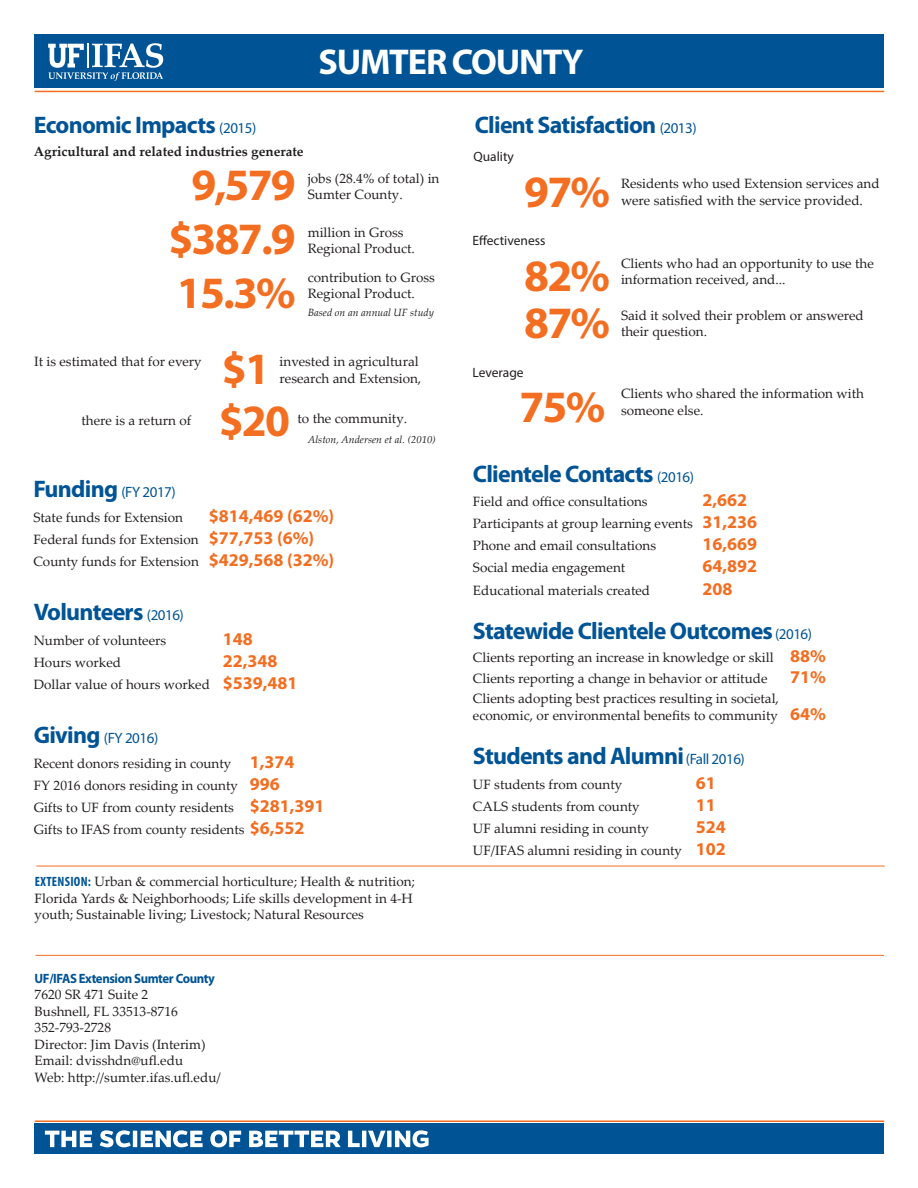
<style>
.page{position:relative;width:918px;height:1188px;background:#fff}
.page>*{position:absolute;margin:0;border:0;box-sizing:border-box;transform-origin:0 0}
.t1{font:700 45px "Myriad Pro";letter-spacing:-.04em;color:#f36e21}
.t2{font:700 36px "Myriad Pro";letter-spacing:-.03em;color:#fff}
.t3{font:700 24px "Myriad Pro";letter-spacing:-.03em;color:#005495}
.t4{font:700 18px "Myriad Pro";color:#f36e21}
.t5{font:15px "Myriad Pro";letter-spacing:-.03em;color:#005495}
.t6{font:13.5px/16.5px "Palatino Linotype";color:#231f20}
.t7{font:700 13.5px "Palatino Linotype";color:#231f20}
.t8{font:700 13.5px "Myriad Pro";letter-spacing:-.03em;color:#005495;scale:.95 1}
.t9{font:13.5px "Myriad Pro";color:#231f20}
.t10{font:italic 10.5px "Palatino Linotype";color:#231f20}
.s1{font-weight:400;font-size:15px}
.s2{font-weight:700;font-size:24px}
.s3{font-family:"Myriad Pro";font-weight:700;font-size:18px;color:#f36e21}
.s4{font-family:"Myriad Pro";font-weight:700;font-stretch:condensed;color:#005495}
</style>
<div class="page">
<div style="left:35px;top:34px;width:849px;height:54px;background:#005495"></div>
<svg style="left:48px;top:43px;width:115px;height:38px"></svg>
<hr style="left:35px;top:91px;width:849px;height:1px;background:#f36e21">
<div style="left:35px;top:1124px;width:849px;height:30px;background:#005495"></div>
<hr style="left:35px;top:1120px;width:849px;height:2px;background:#f36e21">
<hr style="left:36px;top:955px;width:848px;height:1px;background:#f36e21">
<hr style="left:36px;top:866px;width:849px;height:1px;background:#f36e21">
<svg style="left:45px;top:1130px;width:384px;height:17px"></svg>
<h2 class="t2" style="left:318px;top:39px;width:267px">SUMTER COUNTY</h2>
<h3 class="t3" style="left:34px;top:109px;width:224px">Economic Impacts <span class="s1">(2015)</span></h3>
<p class="t7" style="left:34px;top:142px;width:271px">Agricultural and related industries generate</p>
<h1 class="t1" style="left:192px;top:155px;width:106px">9,579</h1>
<p class="t6" style="left:308px;top:169px;width:133px">jobs (28.4% of total) in<br>Sumter County.</p>
<h1 class="t1" style="left:168px;top:209px;width:129px">$387.9</h1>
<p class="t6" style="left:308px;top:223px;width:109px">million in Gross<br>Regional Product.</p>
<h1 class="t1" style="left:177px;top:263px;width:121px">15.3%</h1>
<p class="t6" style="left:308px;top:268px;width:129px">contribution to Gross<br>Regional Product.</p>
<p class="t10" style="left:308px;top:305px;width:128px">Based on an annual UF study</p>
<p class="t6" style="left:34px;top:353px;width:169px">It is estimated that for every</p>
<h1 class="t1" style="left:222px;top:339px;width:50px">$1</h1>
<p class="t6" style="left:280px;top:353px;width:143px">invested in agricultural research and Extension,</p>
<p class="t6" style="left:82px;top:412px;width:111px">there is a return of</p>
<h1 class="t1" style="left:219px;top:392px;width:73px">$20</h1>
<p class="t6" style="left:298px;top:410px;width:111px">to the community.</p>
<p class="t10" style="left:308px;top:432px;width:129px">Alston, Andersen et al. (2010)</p>
<p class="t5" style="left:33px;top:483px;width:144px"><span class="s2">Funding</span> (FY 2017)</p>
<p class="t6" style="left:33px;top:509px;width:151px">State funds for Extension</p>
<h3 class="t4" style="left:209px;top:504px;width:127px">$814,469 (62%)</h3>
<p class="t6" style="left:33px;top:528px;width:302px;line-height:22px">Federal funds for Extension <span class="s3">$77,753 (6%)<br></span>County funds for Extension <span class="s3">$429,568 (32%)</span></p>
<h3 class="t3" style="left:34px;top:597px;width:152px">Volunteers <span class="s1">(2016)</span></h3>
<p class="t6" style="left:34px;top:632px;width:134px">Number of volunteers</p>
<h3 class="t4" style="left:223px;top:627px;width:31px">148</h3>
<p class="t6" style="left:34px;top:654px;width:89px">Hours worked</p>
<h3 class="t4" style="left:223px;top:649px;width:56px">22,348</h3>
<p class="t6" style="left:34px;top:676px;width:265px">Dollar value of hours worked <span class="s3">$539,481</span></p>
<p class="t5" style="left:34px;top:729px;width:126px"><span class="s2">Giving</span> (FY 2016)</p>
<p class="t6" style="left:34px;top:752px;width:292px;line-height:22px">Recent donors residing in county <span class="s3">1,374<br></span>FY 2016 donors residing in county <span class="s3">996<br></span>Gifts to UF from county residents <span class="s3">$281,391<br></span>Gifts to IFAS from county residents <span class="s3">$6,552</span></p>
<p class="t6" style="left:35px;top:873px;width:382px"><span class="s4">EXTENSION:</span> Urban &amp; commercial horticulture; Health &amp; nutrition;<br>Florida Yards &amp; Neighborhoods; Life skills development in 4-H youth; Sustainable living; Livestock; Natural Resources</p>
<p class="t8" style="left:35px;top:970px;width:191px">UF/IFAS Extension Sumter County</p>
<p class="t6" style="left:35px;top:986px;width:188px">7620 SR 471 Suite 2<br>Bushnell, FL 33513-8716<br>352-793-2728<br>Director: Jim Davis (Interim)<br>Email: dvisshdn@ufl.edu<br>Web: http://sumter.ifas.ufl.edu/</p>
<h3 class="t3" style="left:475px;top:109px;width:223px">Client Satisfaction <span class="s1">(2013)</span></h3>
<p class="t9" style="left:473px;top:149px;width:42px">Quality</p>
<h1 class="t1" style="left:524px;top:162px;width:87px">97%</h1>
<p class="t6" style="left:621px;top:175px;width:260px">Residents who used Extension services and were satisfied with the service provided.</p>
<p class="t9" style="left:472px;top:233px;width:75px">Effectiveness</p>
<h1 class="t1" style="left:524px;top:246px;width:87px">82%</h1>
<p class="t6" style="left:621px;top:255px;width:254px">Clients who had an opportunity to use the information received, and...</p>
<h1 class="t1" style="left:524px;top:294px;width:87px">87%</h1>
<p class="t6" style="left:621px;top:306px;width:244px">Said it solved their problem or answered their question.</p>
<p class="t9" style="left:472px;top:364px;width:53px">Leverage</p>
<h1 class="t1" style="left:519px;top:378px;width:87px">75%</h1>
<p class="t6" style="left:621px;top:385px;width:244px">Clients who shared the information with someone else.</p>
<h3 class="t3" style="left:473px;top:458px;width:223px">Clientele Contacts <span class="s1">(2016)</span></h3>
<p class="t6" style="left:473px;top:493px;width:176px">Field and office consultations</p>
<h3 class="t4" style="left:702px;top:489px;width:46px">2,662</h3>
<p class="t6" style="left:473px;top:512px;width:286px;line-height:22px">Participants at group learning events <span class="s3">31,236<br></span>Phone and email consultations</p>
<h3 class="t4" style="left:702px;top:533px;width:56px">16,669</h3>
<p class="t6" style="left:473px;top:559px;width:154px">Social media engagement</p>
<h3 class="t4" style="left:702px;top:555px;width:56px">64,892</h3>
<p class="t6" style="left:473px;top:581px;width:179px">Educational materials created</p>
<h3 class="t4" style="left:702px;top:577px;width:31px">208</h3>
<h3 class="t3" style="left:473px;top:615px;width:341px">Statewide Clientele Outcomes <span class="s1">(2016)</span></h3>
<p class="t6" style="left:473px;top:647px;width:355px;line-height:20.5px">Clients reporting an increase in knowledge or skill <span class="s3">88%<br></span>Clients reporting a change in behavior or attitude</p>
<h3 class="t4" style="left:790px;top:665px;width:37px">71%</h3>
<p class="t6" style="left:473px;top:690px;width:355px">Clients adopting best practices resulting in societal, economic, or environmental benefits to community <span class="s3">64%</span></p>
<h3 class="t3" style="left:473px;top:741px;width:273px">Students and Alumni <span class="s1">(Fall 2016)</span></h3>
<p class="t6" style="left:473px;top:776px;width:151px">UF students from county</p>
<h3 class="t4" style="left:696px;top:771px;width:21px">61</h3>
<p class="t6" style="left:473px;top:798px;width:168px">CALS students from county</p>
<h3 class="t4" style="left:696px;top:793px;width:21px">11</h3>
<p class="t6" style="left:473px;top:820px;width:178px">UF alumni residing in county</p>
<h3 class="t4" style="left:696px;top:816px;width:31px">524</h3>
<p class="t6" style="left:473px;top:842px;width:254px">UF/IFAS alumni residing in county <span class="s3">102</span></p>
</div>
